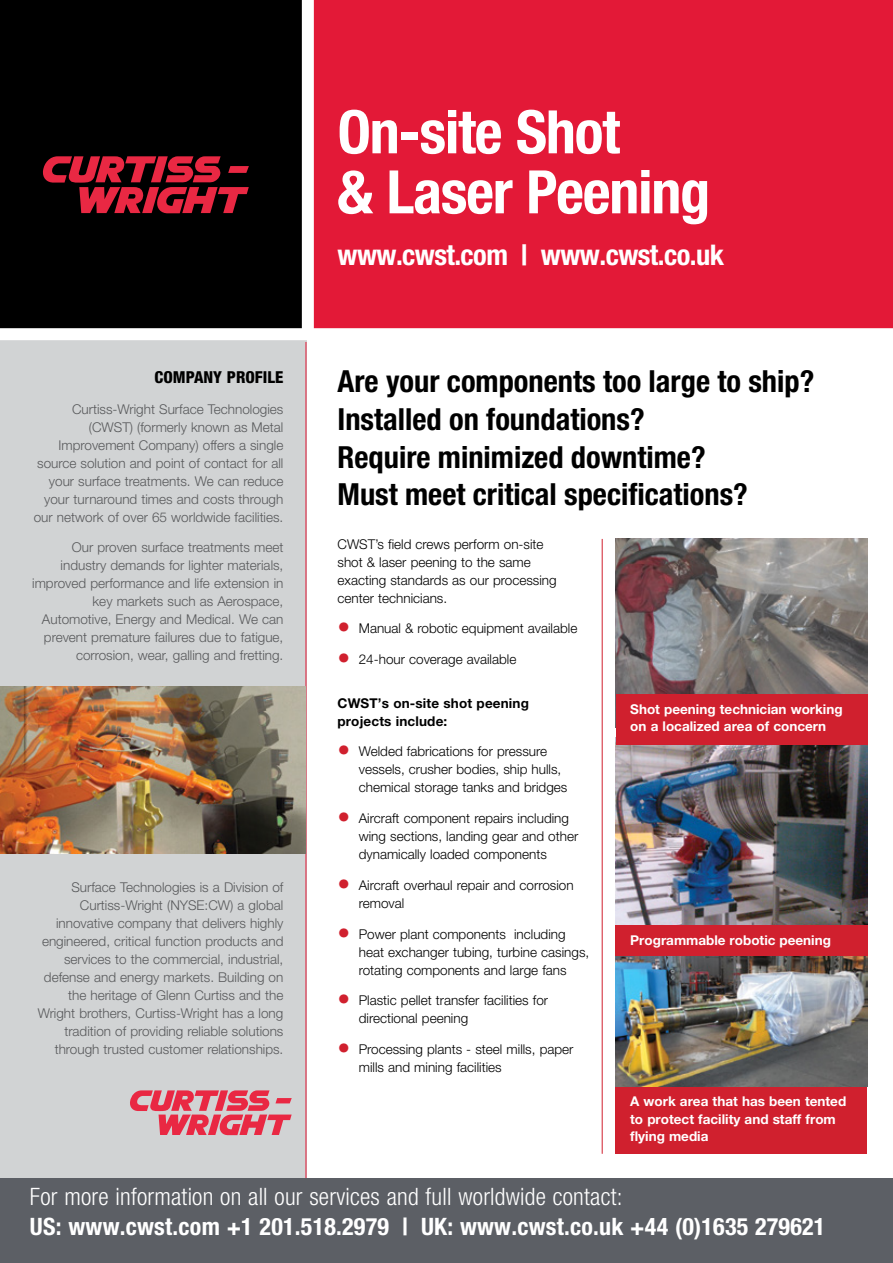
<style>
.page{position:relative;width:893px;height:1263px;background:#fff}
.page>*{position:absolute;margin:0;border:0;box-sizing:border-box;transform-origin:0 0}
.t1{font:700 condensed 60px/60px "Helvetica Neue LT Pro";letter-spacing:-.02em;color:#fff}
.t2{font:700 condensed 30.45px/37.7px "Helvetica Neue LT Pro";color:#000}
.t3{font:700 condensed 28.5px "Helvetica Neue LT Pro";letter-spacing:-.02em;color:#fff}
.t4{font:700 condensed 24px "Helvetica Neue LT Pro";letter-spacing:.01em;color:#fff}
.t5{font:300 condensed 24px "Helvetica Neue LT Pro";letter-spacing:.01em;color:#fff}
.t6{font:800 condensed 16.5px "Helvetica Neue LT Pro";color:#000}
.t7{font:300 13.5px/18px "Helvetica Neue LT Pro";color:#58595b;text-align:right}
.t8{font:300 13.5px/18px "Helvetica Neue LT Pro";color:#000}
.t9{font:700 13.5px/17.5px "Helvetica Neue LT Pro";color:#fff}
.t10{font:700 13.5px/18px "Helvetica Neue LT Pro";letter-spacing:.01em;color:#000}
.s1{font-size:25.5px;color:#d0202e}
</style>
<div class="page">
<div style="left:616px;top:1086px;width:251px;height:68px;background:#d0202e"></div>
<img style="left:616px;top:956px;width:252px;height:130px">
<img style="left:616px;top:744px;width:251px;height:181px">
<img style="left:616px;top:539px;width:251px;height:155px">
<div style="left:616px;top:694px;width:251px;height:50px;background:#d0202e"></div>
<div style="left:616px;top:925px;width:252px;height:31px;background:#d0202e"></div>
<hr style="left:602px;top:539px;width:1px;height:615px;background:#d0202e">
<div style="left:0;top:330px;width:306px;height:933px;background:#d1d3d4"></div>
<svg style="left:130px;top:1090px;width:162px;height:45px"></svg>
<hr style="left:306px;top:342px;width:1px;height:921px;background:#e31937">
<img style="left:0;top:687px;width:305px;height:167px">
<div style="left:314px;top:0;width:579px;height:328px;background:#e31937"></div>
<div style="left:0;top:0;width:307px;height:328px;background:#000"></div>
<svg style="left:43px;top:156px;width:206px;height:57px"></svg>
<div style="left:302px;top:0;width:12px;height:340px;background:#fff"></div>
<div style="left:0;top:328px;width:893px;height:12px;background:#fff"></div>
<div style="left:0;top:1178px;width:893px;height:85px;background:#5c5f65"></div>
<p class="t6" style="left:155px;top:367px;width:130px">COMPANY PROFILE</p>
<p class="t7" style="left:34px;top:400px;width:251px">Curtiss-Wright Surface Technologies (CWST) (formerly known as Metal Improvement Company) offers a single source solution and point of contact for all your surface treatments. We can reduce your turnaround times and costs through our network of over 65 worldwide facilities.</p>
<p class="t7" style="left:32px;top:538px;width:253px">Our proven surface treatments meet industry demands for lighter materials, improved performance and life extension in key markets such as Aerospace, Automotive, Energy and Medical. We can prevent premature failures due to fatigue, corrosion, wear, galling and fretting.</p>
<p class="t7" style="left:38px;top:878px;width:247px">Surface Technologies is a Division of Curtiss-Wright (NYSE:CW) a global innovative company that delivers highly engineered, critical function products and services to the commercial, industrial, defense and energy markets. Building on the heritage of Glenn Curtiss and the Wright brothers, Curtiss-Wright has a long tradition of providing reliable solutions through trusted customer relationships.</p>
<h1 class="t1" style="left:338px;top:101px;width:374px">On-site Shot<br>&amp; Laser Peening</h1>
<h3 class="t3" style="left:338px;top:238px;width:388px">www.cwst.com | www.cwst.co.uk</h3>
<h2 class="t2" style="left:338px;top:362px;width:478px">Are your components too large to ship?<br>Installed on foundations?<br>Require minimized downtime?<br>Must meet critical specifications?</h2>
<p class="t8" style="left:338px;top:534px;width:221px">CWST’s field crews perform on-site shot &amp; laser peening to the same exacting standards as our processing center technicians.</p>
<p class="t8" style="left:338px;top:619px;width:241px"><span class="s1">•</span> Manual &amp; robotic equipment available</p>
<p class="t8" style="left:338px;top:650px;width:180px"><span class="s1">•</span> 24-hour coverage available</p>
<p class="t10" style="left:337px;top:693px;width:193px">CWST’s on-site shot peening projects include:</p>
<p class="t8" style="left:359px;top:742px;width:210px;text-indent:-21px"><span class="s1">•</span> Welded fabrications for pressure vessels, crusher bodies, ship hulls, chemical storage tanks and bridges</p>
<p class="t8" style="left:359px;top:809px;width:221px;text-indent:-21px"><span class="s1">•</span> Aircraft component repairs including wing sections, landing gear and other dynamically loaded components</p>
<p class="t8" style="left:359px;top:876px;width:216px;text-indent:-21px"><span class="s1">•</span> Aircraft overhaul repair and corrosion removal</p>
<p class="t8" style="left:359px;top:924px;width:232px;text-indent:-21px"><span class="s1">•</span> Power plant components including heat exchanger tubing, turbine casings, rotating components and large fans</p>
<p class="t8" style="left:359px;top:991px;width:191px;text-indent:-21px"><span class="s1">•</span> Plastic pellet transfer facilities for directional peening</p>
<p class="t8" style="left:359px;top:1040px;width:216px;text-indent:-21px"><span class="s1">•</span> Processing plants - steel mills, paper mills and mining facilities</p>
<p class="t9" style="left:630px;top:700px;width:214px">Shot peening technician working on a localized area of concern</p>
<p class="t9" style="left:630px;top:931px;width:202px">Programmable robotic peening</p>
<p class="t9" style="left:630px;top:1092px;width:218px">A work area that has been tented to protect facility and staff from flying media</p>
<h3 class="t5" style="left:30px;top:1183px;width:594px">For more information on all our services and full worldwide contact:</h3>
<h3 class="t4" style="left:30px;top:1212px;width:797px">US: www.cwst.com +1 201.518.2979 | UK: www.cwst.co.uk +44 (0)1635 279621</h3>
</div>
